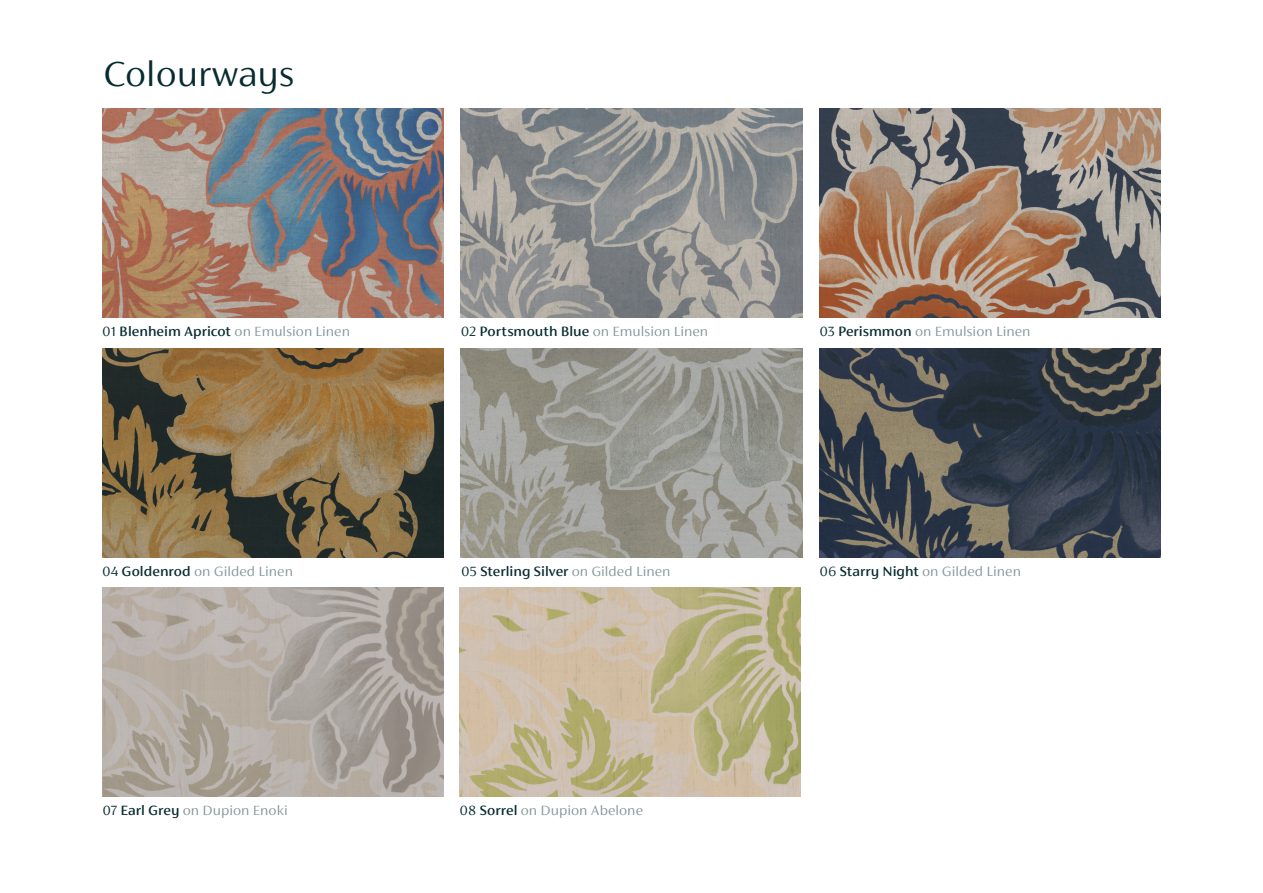
<style>
.page{position:relative;width:1263px;height:893px;background:#fff}
.page>*{position:absolute;margin:0;border:0;box-sizing:border-box;transform-origin:0 0}
.Page_Title{font:300 39px "FS Siena";color:#072b31}
.Swatch_Name{font:300 15px "FS Siena";color:#839598}
.Swatch_Name-2{font:500 15px "FS Siena";color:#072b31}
.s1{font-weight:300}
.s2{font-weight:300;color:#839598}
.s3{color:#072b31}
.s4{font-weight:500;color:#072b31}
</style>
<div class="page">
<img style="left:102px;top:109px;width:342px;height:209px">
<img style="left:461px;top:348px;width:341px;height:210px">
<img style="left:461px;top:109px;width:341px;height:209px">
<img style="left:819px;top:348px;width:342px;height:210px">
<img style="left:819px;top:109px;width:342px;height:209px">
<img style="left:102px;top:587px;width:342px;height:210px">
<img style="left:459px;top:587px;width:342px;height:210px">
<img style="left:102px;top:348px;width:342px;height:210px">
<p class="Page_Title" style="left:103px;top:53px;width:193px">Colourways</p>
<p class="Swatch_Name-2" style="left:102px;top:323px;width:249px"><span class="s1">01</span> Blenheim Apricot <span class="s2">on Emulsion Linen</span></p>
<p class="Swatch_Name" style="left:102px;top:563px;width:192px"><span class="s3">04</span> <span class="s4">Goldenrod</span> on Gilded Linen</p>
<p class="Swatch_Name" style="left:461px;top:323px;width:249px"><span class="s3">02</span> <span class="s4">Portsmouth Blue</span> on Emulsion Linen</p>
<p class="Swatch_Name-2" style="left:461px;top:563px;width:211px"><span class="s1">05</span> Sterling Silver <span class="s2">on Gilded Linen</span></p>
<p class="Swatch_Name" style="left:102px;top:802px;width:187px"><span class="s3">07</span> <span class="s4">Earl Grey</span> on Dupion Enoki</p>
<p class="Swatch_Name" style="left:460px;top:802px;width:185px"><span class="s3">08</span> <span class="s4">Sorrel</span> on Dupion Abelone</p>
<p class="Swatch_Name" style="left:819px;top:323px;width:213px"><span class="s3">03</span> <span class="s4">Perismmon</span> on Emulsion Linen</p>
<p class="Swatch_Name" style="left:819px;top:563px;width:203px"><span class="s3">06</span> <span class="s4">Starry Night</span> on Gilded Linen</p>
</div>
